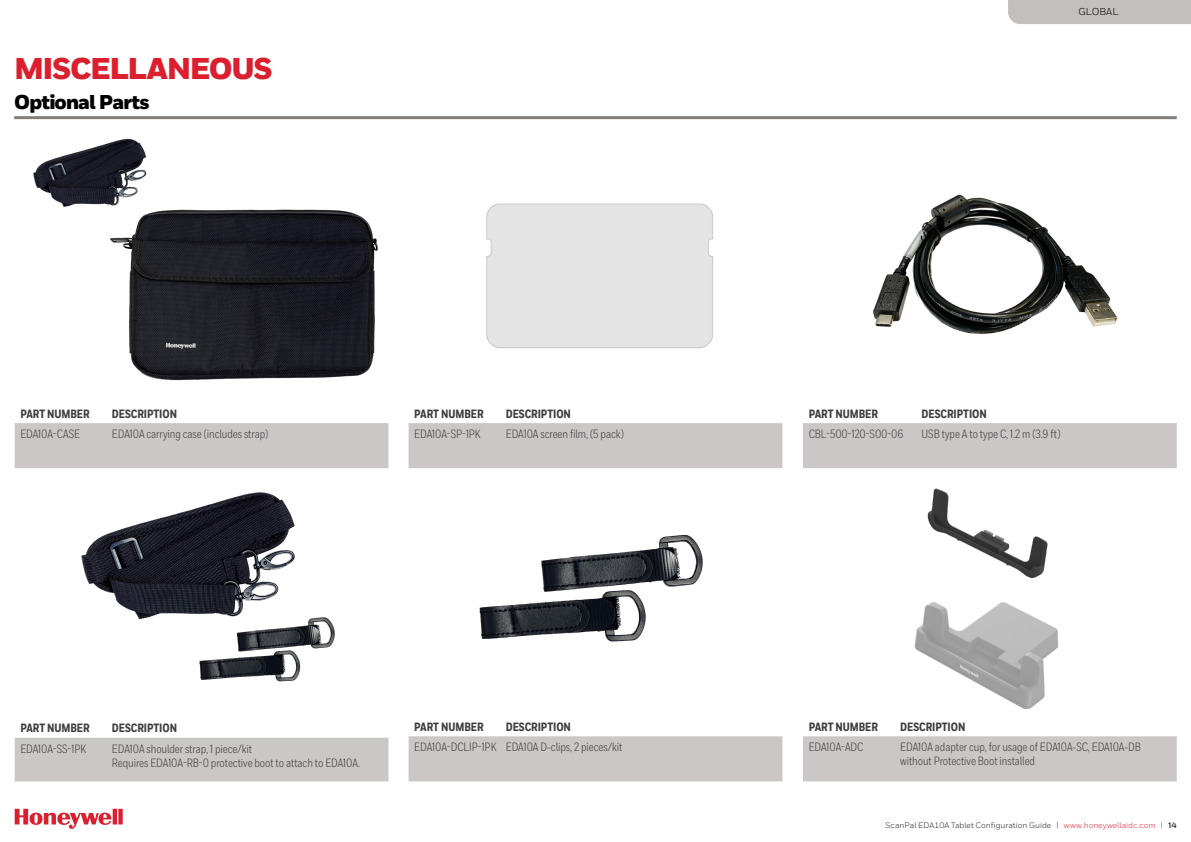
<style>
.page{position:relative;width:1191px;height:842px;background:#fff}
.page>*{position:absolute;margin:0;border:0;box-sizing:border-box;transform-origin:0 0}
.Catalog__Section_Tit{font:900 30px "Honeywell Sans";letter-spacing:-.05em;color:#dc1f2e}
.Catalog__Section_Sub{font:900 20px "Honeywell Sans";letter-spacing:-.04em;color:#000}
.Catalog__Description{font:12px "Honeywell Cond";letter-spacing:-.005em;color:#3e3e3f}
.Catalog__SKU{font:800 12px "Honeywell Cond";letter-spacing:-.005em;color:#3e3e3f}
.Catalog__SKU-2{font:12px "Honeywell Cond";letter-spacing:-.005em;color:#3e3e3f}
.t1{font:10px "Honeywell Sans";letter-spacing:.005em;color:#000}
.t2{font:8px "Honeywell Sans";letter-spacing:.005em;color:#231f20}
.s1{color:#dc1f2e}
.s2{font-weight:700}
</style>
<div class="page">
<svg style="left:15px;top:809px;width:108px;height:20px"></svg>
<div style="left:1008px;top:0;width:183px;height:24px;background:#c2bfbd"></div>
<hr style="left:14px;top:116px;width:1162px;height:3px;background:#867f7c">
<div style="left:408px;top:423px;width:374px;height:45px;background:#cbc7c6"></div>
<div style="left:803px;top:423px;width:373px;height:45px;background:#cbc7c6"></div>
<div style="left:15px;top:738px;width:373px;height:43px;background:#cbc7c6"></div>
<div style="left:408px;top:736px;width:374px;height:45px;background:#cbc7c6"></div>
<div style="left:803px;top:736px;width:373px;height:45px;background:#cbc7c6"></div>
<div style="left:486px;top:203px;width:227px;height:146px;background:#e4e4e4"></div>
<img style="left:479px;top:536px;width:224px;height:106px">
<div style="left:15px;top:423px;width:373px;height:45px;background:#cbc7c6"></div>
<img style="left:81px;top:492px;width:254px;height:190px">
<img style="left:927px;top:488px;width:121px;height:91px">
<img style="left:914px;top:602px;width:145px;height:108px">
<img style="left:873px;top:194px;width:245px;height:140px">
<img style="left:110px;top:209px;width:268px;height:172px">
<img style="left:33px;top:138px;width:114px;height:69px">
<p class="Catalog__Section_Tit" style="left:14px;top:50px;width:260px">MISCELLANEOUS</p>
<p class="Catalog__Section_Sub" style="left:14px;top:90px;width:137px">Optional Parts</p>
<p class="Catalog__SKU" style="left:20px;top:406px;width:71px">PART NUMBER</p>
<p class="Catalog__SKU" style="left:112px;top:406px;width:67px">DESCRIPTION</p>
<p class="Catalog__SKU-2" style="left:20px;top:427px;width:61px">EDA10A-CASE</p>
<p class="Catalog__Description" style="left:112px;top:427px;width:158px">EDA10A carrying case (includes strap)</p>
<p class="Catalog__SKU" style="left:414px;top:406px;width:71px">PART NUMBER</p>
<p class="Catalog__SKU" style="left:506px;top:406px;width:67px">DESCRIPTION</p>
<p class="Catalog__SKU-2" style="left:414px;top:427px;width:68px">EDA10A-SP-1PK</p>
<p class="Catalog__Description" style="left:506px;top:427px;width:120px">EDA10A screen film, (5 pack)</p>
<p class="Catalog__SKU" style="left:20px;top:721px;width:71px">PART NUMBER</p>
<p class="Catalog__SKU" style="left:112px;top:721px;width:67px">DESCRIPTION</p>
<p class="Catalog__SKU-2" style="left:20px;top:741px;width:67px">EDA10A-SS-1PK</p>
<p class="Catalog__Description" style="left:112px;top:741px;width:142px">EDA10A shoulder strap, 1 piece/kit</p>
<p class="Catalog__Description" style="left:112px;top:755px;width:250px">Requires EDA10A-RB-0 protective boot to attach to EDA10A.</p>
<p class="Catalog__SKU" style="left:414px;top:719px;width:71px">PART NUMBER</p>
<p class="Catalog__SKU" style="left:506px;top:719px;width:67px">DESCRIPTION</p>
<p class="Catalog__SKU-2" style="left:414px;top:740px;width:84px">EDA10A-DCLIP-1PK</p>
<p class="Catalog__Description" style="left:506px;top:740px;width:118px">EDA10A D-clips, 2 pieces/kit</p>
<p class="t1" style="left:1078px;top:6px;width:42px">GLOBAL</p>
<p class="Catalog__SKU" style="left:808px;top:406px;width:71px">PART NUMBER</p>
<p class="Catalog__SKU" style="left:921px;top:406px;width:67px">DESCRIPTION</p>
<p class="Catalog__SKU-2" style="left:808px;top:427px;width:96px">CBL-500-120-S00-06</p>
<p class="Catalog__Description" style="left:921px;top:427px;width:140px">USB type A to type C, 1.2 m (3.9 ft)</p>
<p class="Catalog__SKU" style="left:808px;top:719px;width:71px">PART NUMBER</p>
<p class="Catalog__SKU" style="left:900px;top:719px;width:67px">DESCRIPTION</p>
<p class="Catalog__SKU-2" style="left:808px;top:740px;width:56px">EDA10A-ADC</p>
<p class="Catalog__Description" style="left:900px;top:740px;width:242px">EDA10A adapter cup, for usage of EDA10A-SC, EDA10A-DB</p>
<p class="Catalog__Description" style="left:900px;top:754px;width:136px">without Protective Boot installed</p>
<p class="t2" style="left:885px;top:820px;width:293px">ScanPal EDA10A Tablet Configuration Guide | <span class="s1">www.honeywellaidc.com</span> | <span class="s2">14</span></p>
</div>
